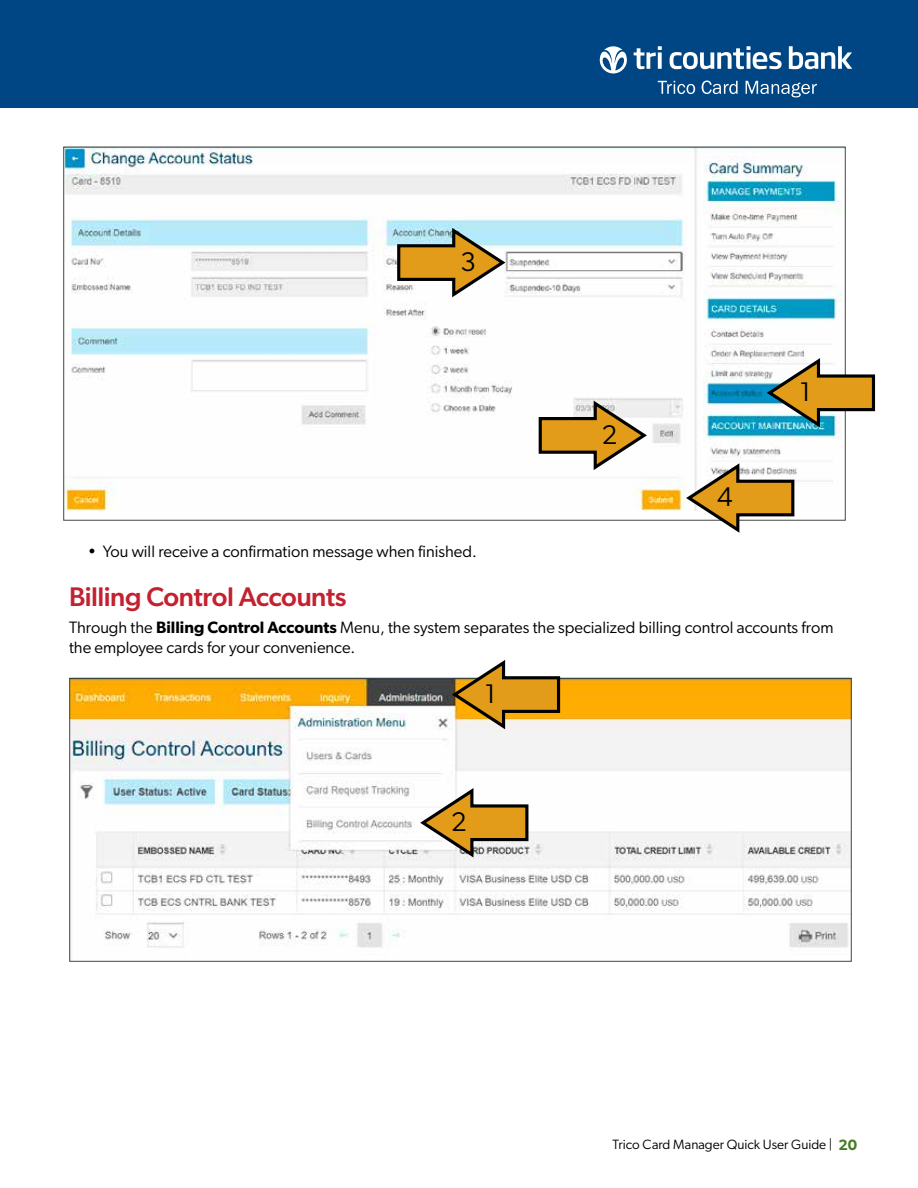
<style>
.page{position:relative;width:918px;height:1188px;background:#fff}
.page>*{position:absolute;margin:0;border:0;box-sizing:border-box;transform-origin:0 0}
.t1{font:500 27px "Gibson";letter-spacing:-.015em;color:#c42130}
.t2{font:27px "Gibson";color:#000}
.t3{font:16.5px/19.8px "Gibson";color:#000}
.t4{font:13.5px "Gibson";color:#000}
.s1{font-weight:600}
.s2{font-weight:600;font-size:15px;color:#477b26}
</style>
<div class="page">
<div style="left:0;top:0;width:918px;height:108px;background:#004684"></div>
<svg style="left:634px;top:46px;width:28px;height:23px"></svg>
<svg style="left:670px;top:46px;width:112px;height:23px"></svg>
<svg style="left:789px;top:46px;width:63px;height:23px"></svg>
<svg style="left:600px;top:46px;width:27px;height:27px"></svg>
<svg style="left:658px;top:81px;width:37px;height:13px"></svg>
<svg style="left:702px;top:81px;width:36px;height:13px"></svg>
<svg style="left:746px;top:81px;width:71px;height:16px"></svg>
<img style="left:65px;top:149px;width:777px;height:361px">
<svg style="left:766px;top:357px;width:110px;height:72px"></svg>
<svg style="left:685px;top:462px;width:111px;height:71px"></svg>
<svg style="left:396px;top:227px;width:111px;height:71px"></svg>
<svg style="left:537px;top:400px;width:111px;height:71px"></svg>
<img style="left:71px;top:680px;width:779px;height:268px">
<svg style="left:451px;top:660px;width:111px;height:70px"></svg>
<svg style="left:419px;top:787px;width:111px;height:72px"></svg>
<h1 class="t2" style="left:460px;top:245px;width:17px">3</h1>
<h1 class="t2" style="left:602px;top:418px;width:17px">2</h1>
<h1 class="t2" style="left:717px;top:481px;width:17px">4</h1>
<h1 class="t2" style="left:800px;top:376px;width:13px">1</h1>
<p class="t3" style="left:88px;top:541px;width:391px">• You will receive a confirmation message when finished.</p>
<h1 class="t1" style="left:69px;top:581px;width:279px">Billing Control Accounts</h1>
<p class="t3" style="left:69px;top:617px;width:766px">Through the <span class="s1">Billing Control Accounts</span> Menu, the system separates the specialized billing control accounts from the employee cards for your convenience.</p>
<h1 class="t2" style="left:485px;top:677px;width:13px">1</h1>
<h1 class="t2" style="left:451px;top:806px;width:17px">2</h1>
<p class="t4" style="left:613px;top:1137px;width:246px">Trico Card Manager Quick User Guide | <span class="s2">20</span></p>
</div>
